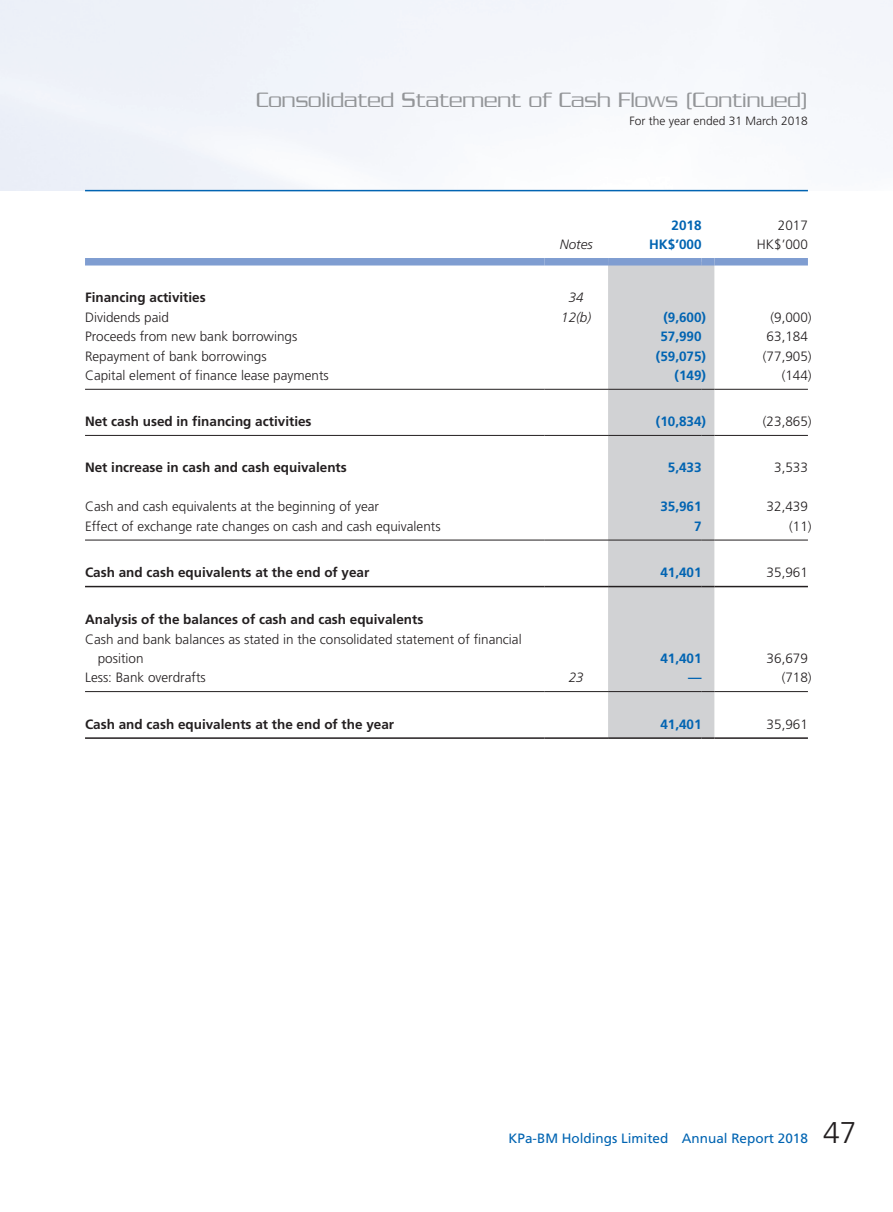
<style>
.page{position:relative;width:893px;height:1212px;background:#fff}
.page>*{position:absolute;margin:0;border:0;box-sizing:border-box;transform-origin:0 0}
.t1{font:300 30px "Frutiger LT Std";color:#231f20}
.t2{font:300 22.5px "Serpentine Std";color:#939598}
.t3{font:300 13.5px/19.5px "Frutiger LT Std";color:#231f20}
.t4{font:700 13.5px "Frutiger LT Std";color:#231f20}
.t5{font:700 13.5px "Frutiger LT Std";color:#0164b2}
.t6{font:13.5px "Frutiger LT Std";color:#0164b2}
.t7{font:italic 300 13.5px "Frutiger LT Std";color:#231f20}
.t8{font:300 12px "Frutiger LT Std";color:#231f20}
</style>
<div class="page">
<hr style="left:85px;top:190px;width:723px;height:1px;background:#0164b2">
<div style="left:608px;top:265px;width:106px;height:472px;background:#d1d2d4"></div>
<hr style="left:85px;top:389px;width:459px;height:1px;background:#231f20">
<hr style="left:544px;top:389px;width:64px;height:1px;background:#231f20">
<hr style="left:608px;top:389px;width:94px;height:1px;background:#231f20">
<svg style="left:702px;top:389px;width:12px;height:1px"></svg>
<hr style="left:714px;top:389px;width:94px;height:1px;background:#231f20">
<hr style="left:85px;top:435px;width:459px;height:1px;background:#231f20">
<hr style="left:544px;top:435px;width:64px;height:1px;background:#231f20">
<hr style="left:608px;top:435px;width:94px;height:1px;background:#231f20">
<svg style="left:702px;top:435px;width:12px;height:1px"></svg>
<hr style="left:714px;top:435px;width:94px;height:1px;background:#231f20">
<hr style="left:85px;top:540px;width:459px;height:1px;background:#231f20">
<hr style="left:544px;top:540px;width:64px;height:1px;background:#231f20">
<hr style="left:608px;top:540px;width:94px;height:1px;background:#231f20">
<svg style="left:702px;top:540px;width:12px;height:1px"></svg>
<hr style="left:714px;top:540px;width:94px;height:1px;background:#231f20">
<hr style="left:85px;top:691px;width:459px;height:1px;background:#231f20">
<hr style="left:544px;top:691px;width:64px;height:1px;background:#231f20">
<hr style="left:608px;top:691px;width:94px;height:1px;background:#231f20">
<svg style="left:702px;top:691px;width:12px;height:1px"></svg>
<hr style="left:714px;top:691px;width:94px;height:1px;background:#231f20">
<hr style="left:85px;top:586px;width:459px;height:1px;background:#231f20">
<hr style="left:544px;top:586px;width:64px;height:1px;background:#231f20">
<hr style="left:608px;top:586px;width:94px;height:1px;background:#231f20">
<svg style="left:702px;top:586px;width:12px;height:1px"></svg>
<hr style="left:714px;top:586px;width:94px;height:1px;background:#231f20">
<hr style="left:85px;top:737px;width:459px;height:2px;background:#231f20">
<hr style="left:544px;top:737px;width:64px;height:2px;background:#231f20">
<hr style="left:608px;top:737px;width:94px;height:2px;background:#231f20">
<svg style="left:702px;top:737px;width:12px;height:2px"></svg>
<hr style="left:714px;top:737px;width:94px;height:2px;background:#231f20">
<div style="left:85px;top:258px;width:459px;height:7px;background:#7f9dd1"></div>
<div style="left:544px;top:258px;width:64px;height:7px;background:#7f9dd1"></div>
<div style="left:608px;top:258px;width:94px;height:7px;background:#7f9dd1"></div>
<div style="left:702px;top:258px;width:12px;height:7px;background:#7f9dd1"></div>
<div style="left:714px;top:258px;width:94px;height:7px;background:#7f9dd1"></div>
<h2 class="t2" style="left:256px;top:87px;width:553px">Consolidated Statement of Cash Flows (Continued)</h2>
<p class="t8" style="left:629px;top:114px;width:180px">For the year ended 31 March 2018</p>
<p class="t5" style="left:672px;top:217px;width:32px">2018</p>
<p class="t3" style="left:778px;top:216px;width:32px">2017</p>
<p class="t7" style="left:560px;top:237px;width:35px">Notes</p>
<p class="t5" style="left:649px;top:237px;width:54px">HK$’000</p>
<p class="t3" style="left:757px;top:235px;width:53px">HK$’000</p>
<p class="t4" style="left:85px;top:290px;width:122px">Financing activities</p>
<p class="t7" style="left:569px;top:290px;width:17px">34</p>
<p class="t3" style="left:85px;top:307px;width:86px">Dividends paid</p>
<p class="t7" style="left:561px;top:309px;width:32px">12(b)</p>
<p class="t5" style="left:663px;top:309px;width:44px">(9,600)</p>
<p class="t3" style="left:770px;top:307px;width:43px">(9,000)</p>
<p class="t3" style="left:85px;top:327px;width:214px">Proceeds from new bank borrowings</p>
<p class="t5" style="left:660px;top:329px;width:43px">57,990</p>
<p class="t3" style="left:767px;top:327px;width:43px">63,184</p>
<p class="t3" style="left:85px;top:346px;width:183px">Repayment of bank borrowings</p>
<p class="t5" style="left:656px;top:348px;width:52px">(59,075)</p>
<p class="t3" style="left:763px;top:346px;width:50px">(77,905)</p>
<p class="t3" style="left:85px;top:366px;width:245px">Capital element of finance lease payments</p>
<p class="t5" style="left:675px;top:368px;width:33px">(149)</p>
<p class="t3" style="left:782px;top:366px;width:32px">(144)</p>
<p class="t4" style="left:85px;top:414px;width:228px">Net cash used in financing activities</p>
<p class="t5" style="left:656px;top:414px;width:52px">(10,834)</p>
<p class="t3" style="left:763px;top:412px;width:50px">(23,865)</p>
<p class="t4" style="left:85px;top:460px;width:263px">Net increase in cash and cash equivalents</p>
<p class="t5" style="left:668px;top:460px;width:35px">5,433</p>
<p class="t3" style="left:774px;top:458px;width:35px">3,533</p>
<p class="t3" style="left:85px;top:497px;width:296px">Cash and cash equivalents at the beginning of year</p>
<p class="t5" style="left:660px;top:499px;width:43px">35,961</p>
<p class="t3" style="left:767px;top:497px;width:43px">32,439</p>
<p class="t3" style="left:85px;top:517px;width:357px">Effect of exchange rate changes on cash and cash equivalents</p>
<p class="t5" style="left:694px;top:518px;width:9px">7</p>
<p class="t3" style="left:789px;top:517px;width:24px">(11)</p>
<p class="t4" style="left:85px;top:564px;width:286px">Cash and cash equivalents at the end of year</p>
<p class="t5" style="left:660px;top:564px;width:43px">41,401</p>
<p class="t3" style="left:767px;top:563px;width:43px">35,961</p>
<p class="t4" style="left:85px;top:611px;width:340px">Analysis of the balances of cash and cash equivalents</p>
<p class="t3" style="left:98px;top:629px;width:425px;text-indent:-13px">Cash and bank balances as stated in the consolidated statement of financial position</p>
<p class="t5" style="left:660px;top:650px;width:43px">41,401</p>
<p class="t3" style="left:767px;top:649px;width:43px">36,679</p>
<p class="t3" style="left:85px;top:668px;width:122px">Less: Bank overdrafts</p>
<p class="t7" style="left:569px;top:670px;width:17px">23</p>
<p class="t5" style="left:688px;top:670px;width:15px">—</p>
<p class="t3" style="left:782px;top:668px;width:32px">(718)</p>
<p class="t4" style="left:85px;top:716px;width:311px">Cash and cash equivalents at the end of the year</p>
<p class="t5" style="left:660px;top:716px;width:43px">41,401</p>
<p class="t3" style="left:767px;top:714px;width:43px">35,961</p>
<p class="t6" style="left:509px;top:1131px;width:301px">KPa-BM Holdings Limited Annual Report 2018</p>
<h1 class="t1" style="left:823px;top:1116px;width:35px">47</h1>
</div>
